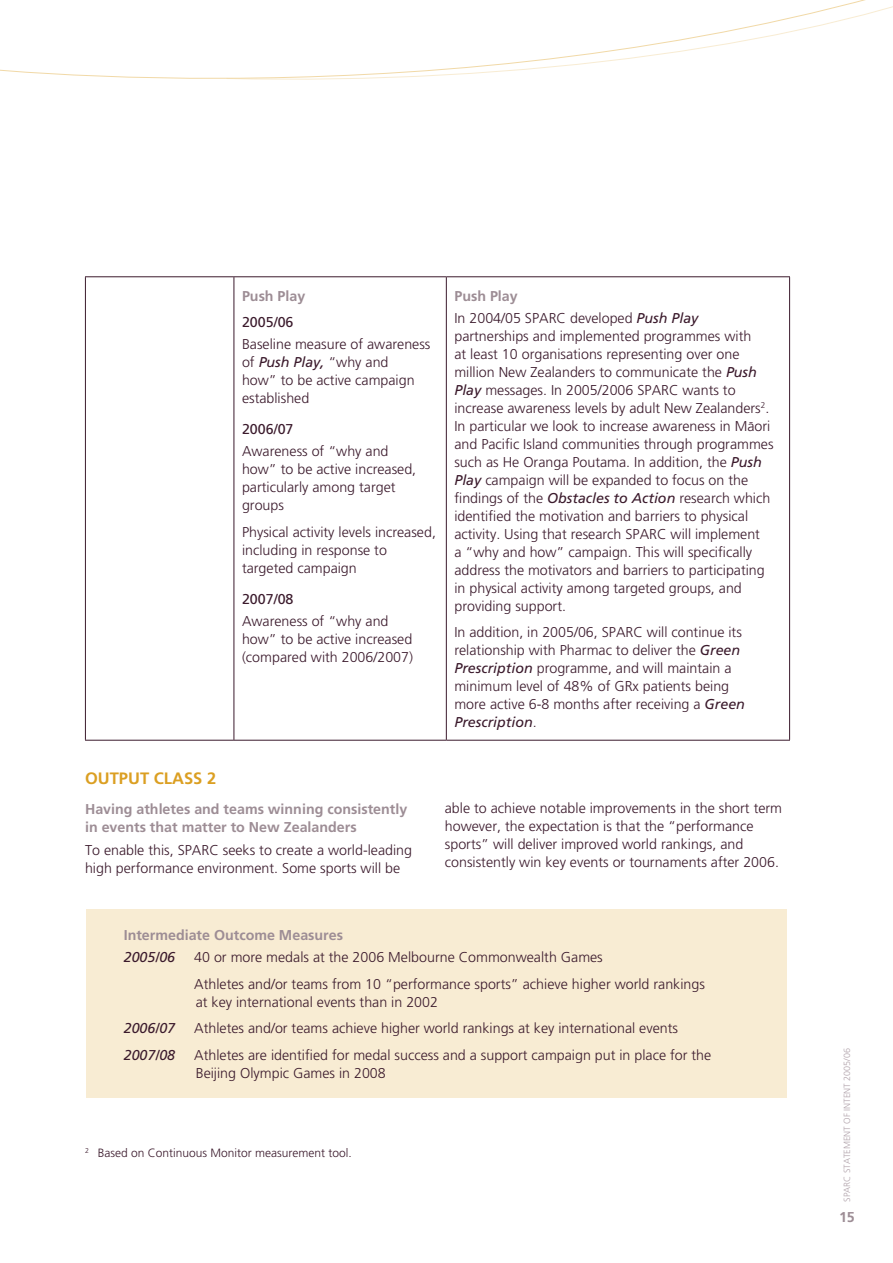
<style>
.page{position:relative;width:893px;height:1263px;background:#fff}
.page>*{position:absolute;margin:0;border:0;box-sizing:border-box;transform-origin:0 0}
.t1{font:700 16.5px "SPARC Sans";color:#db9f22}
.t2{font:300 14.25px/18px "SPARC Sans";color:#3b1a2c}
.t3{font:700 14.25px/18px "SPARC Sans";color:#9d8d95}
.t4{font:14.25px "SPARC Sans";color:#3b1a2c}
.t5{font:italic 14.25px "SPARC Sans";color:#3b1a2c}
.t6{font:300 12px "SPARC Sans";color:#3b1a2c}
.t7{font:300 9px "SPARC Sans";color:#b1a3ab}
.s1{font-weight:400;font-style:italic}
.s2{font-weight:700;color:#9d8d95}
</style>
<div class="page">
<svg style="left:0;top:0;width:879px;height:80px"></svg>
<hr style="left:85px;top:276px;width:149px;height:1px;background:#3b1a2c">
<hr style="left:85px;top:277px;width:1px;height:463px;background:#3b1a2c">
<hr style="left:234px;top:276px;width:212px;height:1px;background:#3b1a2c">
<hr style="left:234px;top:277px;width:1px;height:463px;background:#3b1a2c">
<hr style="left:446px;top:276px;width:344px;height:1px;background:#3b1a2c">
<hr style="left:446px;top:277px;width:1px;height:463px;background:#3b1a2c">
<hr style="left:789px;top:277px;width:1px;height:463px;background:#3b1a2c">
<hr style="left:85px;top:740px;width:149px;height:1px;background:#3b1a2c">
<hr style="left:234px;top:740px;width:212px;height:1px;background:#3b1a2c">
<hr style="left:446px;top:740px;width:344px;height:1px;background:#3b1a2c">
<div style="left:87px;top:909px;width:700px;height:188px;background:#f8ecd3"></div>
<p class="t3" style="left:242px;top:287px;width:65px">Push Play</p>
<p class="t4" style="left:242px;top:314px;width:53px">2005/06</p>
<p class="t2" style="left:242px;top:335px;width:190px">Baseline measure of awareness of <span class="s1">Push Play,</span> “why and<br>how” to be active campaign established</p>
<p class="t4" style="left:242px;top:421px;width:53px">2006/07</p>
<p class="t2" style="left:242px;top:442px;width:176px">Awareness of “why and how” to be active increased, particularly among target groups</p>
<p class="t2" style="left:242px;top:523px;width:195px">Physical activity levels increased, including in response to targeted campaign</p>
<p class="t4" style="left:242px;top:590px;width:53px">2007/08</p>
<p class="t2" style="left:242px;top:612px;width:173px">Awareness of “why and how” to be active increased (compared with 2006/2007)</p>
<p class="t2" style="left:454px;top:285px;width:245px;line-height:22.2px"><span class="s2">Push Play<br></span>In 2004/05 SPARC developed <span class="s1">Push Play</span></p>
<p class="t2" style="left:454px;top:327px;width:321px">partnerships and implemented programmes with<br>at least 10 organisations representing over one million New Zealanders to communicate the <span class="s1">Push Play</span> messages. In 2005/2006 SPARC wants to increase awareness levels by adult New Zealanders<sup>2</sup>.<br>In particular we look to increase awareness in Màori and Pacific Island communities through programmes such as He Oranga Poutama. In addition, the <span class="s1">Push Play</span> campaign will be expanded to focus on the findings of the <span class="s1">Obstacles to Action</span> research which identified the motivation and barriers to physical activity. Using that research SPARC will implement<br>a “why and how” campaign. This will specifically address the motivators and barriers to participating in physical activity among targeted groups, and providing support.</p>
<p class="t2" style="left:454px;top:623px;width:292px">In addition, in 2005/06, SPARC will continue its relationship with Pharmac to deliver the <span class="s1">Green Prescription</span> programme, and will maintain a minimum level of 48% of GRx patients being more active 6-8 months after receiving a <span class="s1">Green Prescription</span>.</p>
<p class="t1" style="left:85px;top:768px;width:133px">OUTPUT CLASS 2</p>
<p class="t3" style="left:85px;top:800px;width:324px">Having athletes and teams winning consistently in events that matter to New Zealanders</p>
<p class="t2" style="left:85px;top:841px;width:329px">To enable this, SPARC seeks to create a world-leading high performance environment. Some sports will be</p>
<p class="t2" style="left:445px;top:799px;width:339px">able to achieve notable improvements in the short term however, the expectation is that the “performance sports” will deliver improved world rankings, and consistently win key events or tournaments after 2006.</p>
<p class="t3" style="left:124px;top:926px;width:221px">Intermediate Outcome Measures</p>
<p class="t5" style="left:124px;top:949px;width:53px">2005/06</p>
<p class="t2" style="left:194px;top:944px;width:512px;line-height:26.5px">40 or more medals at the 2006 Melbourne Commonwealth Games<br>Athletes and/or teams from 10 “performance sports” achieve higher world rankings</p>
<p class="t2" style="left:196px;top:993px;width:244px">at key international events than in 2002</p>
<p class="t5" style="left:124px;top:1020px;width:53px">2006/07</p>
<p class="t2" style="left:194px;top:1019px;width:485px">Athletes and/or teams achieve higher world rankings at key international events</p>
<p class="t5" style="left:124px;top:1046px;width:53px">2007/08</p>
<p class="t2" style="left:194px;top:1046px;width:519px">Athletes are identified for medal success and a support campaign put in place for the<br>Beijing Olympic Games in 2008</p>
<p class="t6" style="left:85px;top:1145px;width:268px"><sup>2</sup> Based on Continuous Monitor measurement tool.</p>
<p class="t7" style="left:842px;top:1202px;width:155px;rotate:-90deg">SPARC STATEMENT OF INTENT 2005/06</p>
<p class="t3" style="left:839px;top:1207px;width:17px">15</p>
</div>
